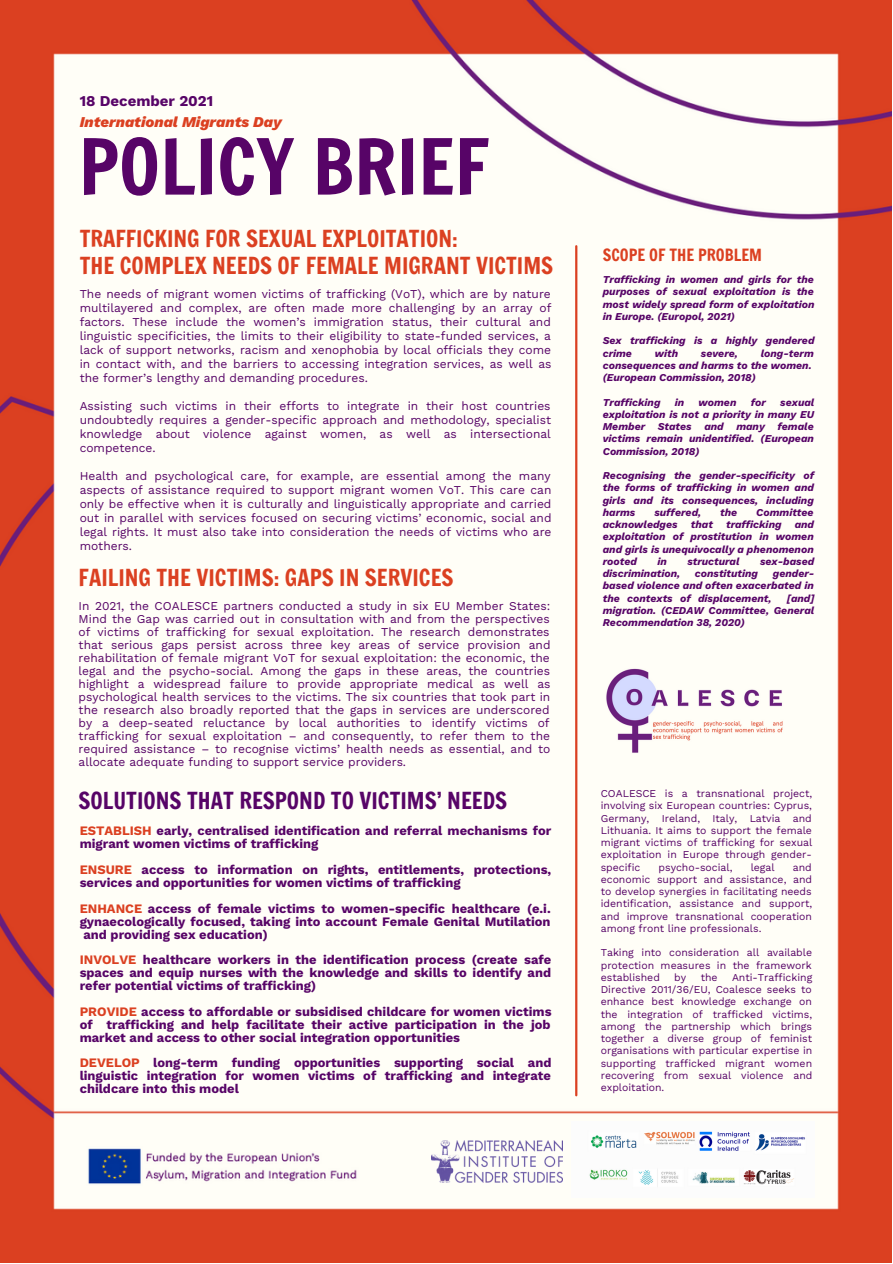
<style>
.page{position:relative;width:893px;height:1264px;background:#fff}
.page>*{position:absolute;margin:0;border:0;box-sizing:border-box;transform-origin:0 0}
.t1{font:75.3px "Francois One";color:#570467}
.t2{font:22.5px/27px "Francois One";color:#db4021}
.t3{font:22.5px "Francois One";color:#570467}
.t4{font:16.2px "Francois One";color:#db4021}
.t5{font:italic 800 15px "Work Sans";color:#db4021}
.t6{font:700 15px "Work Sans";color:#570467}
.t7{font:700 12.9px/12.9px "Work Sans";color:#570467;text-align:justify}
.t8{font:12px/14px "Work Sans";color:#570467;text-align:justify}
.t9{font:10.5px/12.3px "Work Sans";color:#570467;text-align:justify}
.t10{font:italic 700 10.5px/12.3px "Work Sans";color:#570467;text-align:justify}
.s1{color:#db4021}
</style>
<div class="page">
<img style="left:0;top:0;width:891px;height:1262px">
<div style="left:89px;top:89px;width:357px;height:258px;background:#fffef7"></div>
<hr style="left:575px;top:246px;width:2px;height:849px;background:#db4021">
<img style="left:571px;top:1121px;width:243px;height:76px">
<img style="left:431px;top:1139px;width:131px;height:43px">
<img style="left:600px;top:657px;width:203px;height:113px">
<p class="t6" style="left:80px;top:92px;width:135px">18 December 2021</p>
<p class="t5" style="left:80px;top:113px;width:203px">International Migrants Day</p>
<h1 class="t1" style="left:79px;top:113px;width:412px">POLICY BRIEF</h1>
<h2 class="t2" style="left:80px;top:225px;width:475px">TRAFFICKING FOR SEXUAL EXPLOITATION:<br>THE COMPLEX NEEDS OF FEMALE MIGRANT VICTIMS</h2>
<p class="t8" style="left:80px;top:287px;width:473px">The needs of migrant women victims of trafficking (VoT), which are by nature multilayered and complex, are often made more challenging by an array of factors. These include the women’s immigration status, their cultural and linguistic specificities, the limits to their eligibility to state-funded services, a lack of support networks, racism and xenophobia by local officials they come in contact with, and the barriers to accessing integration services, as well as the former’s lengthy and demanding procedures.</p>
<p class="t8" style="left:80px;top:398px;width:473px">Assisting such victims in their efforts to integrate in their host countries undoubtedly requires a gender-specific approach and methodology, specialist knowledge about violence against women, as well as intersectional competence.</p>
<p class="t8" style="left:80px;top:468px;width:473px">Health and psychological care, for example, are essential among the many aspects of assistance required to support migrant women VoT. This care can only be effective when it is culturally and linguistically appropriate and carried out in parallel with services focused on securing victims’ economic, social and legal rights. It must also take into consideration the needs of victims who are mothers.</p>
<h2 class="t2" style="left:79px;top:563px;width:376px">FAILING THE VICTIMS: GAPS IN SERVICES</h2>
<p class="t8" style="left:79px;top:599px;width:473px;line-height:13px">In 2021, the COALESCE partners conducted a study in six EU Member States:<br>Mind the Gap was carried out in consultation with and from the perspectives of victims of trafficking for sexual exploitation. The research demonstrates that serious gaps persist across three key areas of service provision and rehabilitation of female migrant VoT for sexual exploitation: the economic, the legal and the psycho-social. Among the gaps in these areas, the countries highlight a widespread failure to provide appropriate medical as well as psychological health services to the victims. The six countries that took part in the research also broadly reported that the gaps in services are underscored by a deep-seated reluctance by local authorities to identify victims of trafficking for sexual exploitation – and consequently, to refer them to the required assistance – to recognise victims’ health needs as essential, and to allocate adequate funding to support service providers.</p>
<h2 class="t3" style="left:79px;top:784px;width:430px">SOLUTIONS THAT RESPOND TO VICTIMS’ NEEDS</h2>
<p class="t7" style="left:80px;top:824px;width:473px"><span class="s1">ESTABLISH</span> early, centralised identification and referral mechanisms for migrant women victims of trafficking</p>
<p class="t7" style="left:80px;top:863px;width:473px"><span class="s1">ENSURE</span> access to information on rights, entitlements, protections, services and opportunities for women victims of trafficking</p>
<p class="t7" style="left:80px;top:901px;width:472px"><span class="s1">ENHANCE</span> access of female victims to women-specific healthcare (e.i. gynaecologically focused, taking into account Female Genital Mutilation and providing sex education)</p>
<p class="t7" style="left:80px;top:953px;width:473px"><span class="s1">INVOLVE</span> healthcare workers in the identification process (create safe spaces and equip nurses with the knowledge and skills to identify and refer potential victims of trafficking)</p>
<p class="t7" style="left:80px;top:1005px;width:473px"><span class="s1">PROVIDE</span> access to affordable or subsidised childcare for women victims of trafficking and help facilitate their active participation in the job market and access to other social integration opportunities</p>
<p class="t7" style="left:80px;top:1056px;width:473px"><span class="s1">DEVELOP</span> long-term funding opportunities supporting social and linguistic integration for women victims of trafficking and integrate childcare into this model</p>
<h3 class="t4" style="left:602px;top:243px;width:161px">SCOPE OF THE PROBLEM</h3>
<p class="t10" style="left:602px;top:273px;width:213px">Trafficking in women and girls for the purposes of sexual exploitation is the most widely spread form of exploitation in Europe. (Europol, 2021)</p>
<p class="t10" style="left:602px;top:335px;width:213px">Sex trafficking is a highly gendered crime</p>
<p class="t10" style="left:654px;top:347px;width:25px">with</p>
<p class="t10" style="left:701px;top:347px;width:38px">severe,</p>
<p class="t10" style="left:602px;top:347px;width:212px;text-align:left;text-indent:158px">long-term consequences and harms to the women. (European Commission, 2018)</p>
<p class="t10" style="left:602px;top:396px;width:59px">Trafficking</p>
<p class="t10" style="left:674px;top:396px;width:11px">in</p>
<p class="t10" style="left:698px;top:396px;width:39px">women</p>
<p class="t10" style="left:750px;top:396px;width:17px">for</p>
<p class="t10" style="left:602px;top:396px;width:213px;text-indent:177px">sexual exploitation is not a priority in many EU Member States and many female victims remain unidentified. (European Commission, 2018)</p>
<p class="t10" style="left:602px;top:469px;width:213px">Recognising the gender-specificity of the forms of trafficking in women and girls and its consequences, including harms</p>
<p class="t10" style="left:654px;top:506px;width:48px">suffered,</p>
<p class="t10" style="left:720px;top:506px;width:19px">the</p>
<p class="t10" style="left:756px;top:506px;width:59px">Committee</p>
<p class="t10" style="left:602px;top:518px;width:76px">acknowledges</p>
<p class="t10" style="left:690px;top:518px;width:24px">that</p>
<p class="t10" style="left:726px;top:518px;width:57px">trafficking</p>
<p class="t10" style="left:602px;top:518px;width:213px;text-indent:192px">and exploitation of prostitution in women and girls is unequivocally a phenomenon rooted</p>
<p class="t10" style="left:657px;top:555px;width:11px">in</p>
<p class="t10" style="left:687px;top:555px;width:54px">structural</p>
<p class="t10" style="left:760px;top:555px;width:56px">sex-based</p>
<p class="t10" style="left:602px;top:567px;width:79px">discrimination,</p>
<p class="t10" style="left:695px;top:567px;width:65px">constituting</p>
<p class="t10" style="left:602px;top:567px;width:213px;text-indent:170px">gender&shy;based violence and often exacerbated in the contexts of displacement,</p>
<p class="t10" style="left:602px;top:592px;width:213px;text-indent:184px">[and] migration. (CEDAW Committee, General Recommendation 38, 2020)</p>
<p class="t9" style="left:600px;top:787px;width:213px">COALESCE is a transnational project, involving six European countries: Cyprus, Germany, Ireland, Italy, Latvia and Lithuania. It aims to support the female migrant victims of trafficking for sexual exploitation in Europe through gender&shy;specific</p>
<p class="t9" style="left:600px;top:861px;width:213px;text-indent:192px">and economic support and assistance, and to develop synergies in facilitating needs identification, assistance and support, and improve transnational cooperation among front line professionals.</p>
<p class="t9" style="left:600px;top:946px;width:213px">Taking into consideration all available protection measures in the framework established</p>
<p class="t9" style="left:658px;top:861px;width:75px">psycho-social,</p>
<p class="t9" style="left:750px;top:861px;width:25px">legal</p>
<p class="t9" style="left:600px;top:971px;width:213px;text-indent:131px">Anti-Trafficking Directive 2011/36/EU, Coalesce seeks to enhance best knowledge exchange on the integration of trafficked victims, among the partnership which brings together a diverse group of feminist organisations with particular expertise in supporting trafficked migrant women recovering from sexual violence and exploitation.</p>
<p class="t9" style="left:674px;top:971px;width:13px">by</p>
<p class="t9" style="left:700px;top:971px;width:18px">the</p>
</div>
